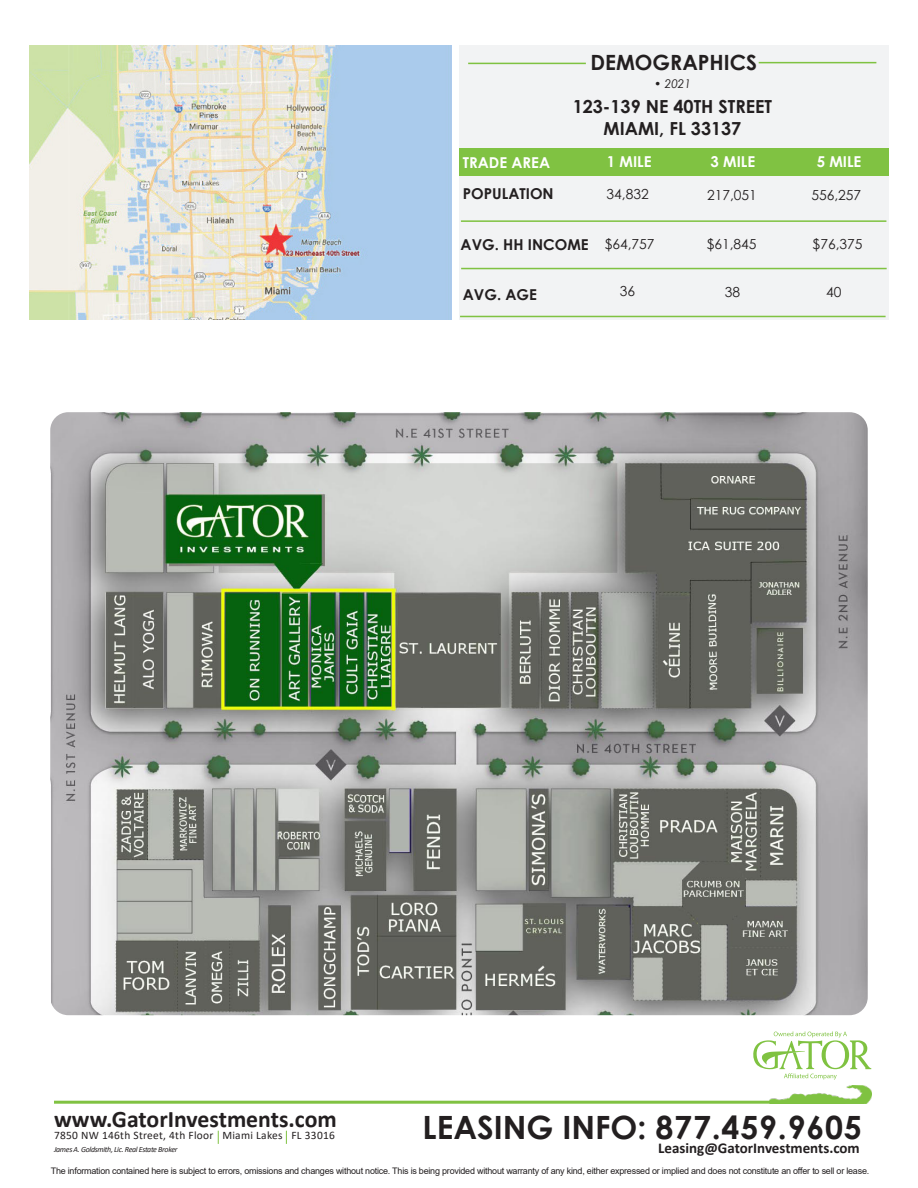
<style>
.page{position:relative;width:918px;height:1188px;background:#fff}
.page>*{position:absolute;margin:0;border:0;box-sizing:border-box;transform-origin:0 0}
.t1{font:700 32.1px "Century Gothic";color:#231f20}
.t2{font:700 23.7px "Calibri";color:#231f20}
.t3{font:700 21px "Century Gothic";color:#231f20}
.t4{font:700 18px "Century Gothic";color:#231f20}
.t5{font:700 15px "Century Gothic";color:#231f20}
.t6{font:700 15px "Calibri";color:#231f20}
.t7{font:700 15px "Century Gothic";color:#fff}
.t8{font:13.8px "Century Gothic";color:#231f20}
.t9{font:italic 12px "Century Gothic";color:#231f20}
.t10{font:11.4px "Calibri";letter-spacing:.025em;color:#231f20}
.t11{font:9px "Arial";letter-spacing:-.025em;color:#231f20}
.t12{font:italic 7.95px "Calibri";letter-spacing:-.04em;color:#231f20}
</style>
<div class="page">
<img style="left:50px;top:412px;width:818px;height:603px">
<div style="left:459px;top:45px;width:429px;height:274px;background:#f2f3f4"></div>
<div style="left:459px;top:149px;width:429px;height:27px;background:#80c242"></div>
<hr style="left:759px;top:62px;width:117px;height:1px;background:#7fc241">
<hr style="left:461px;top:220px;width:425px;height:2px;background:#80c242">
<hr style="left:461px;top:268px;width:426px;height:1px;background:#80c242">
<hr style="left:460px;top:316px;width:426px;height:1px;background:#80c242">
<hr style="left:468px;top:63px;width:118px;height:1px;background:#7fc241">
<hr style="left:54px;top:1101px;width:810px;height:3px;background:#80c242">
<svg style="left:218px;top:1131px;width:1px;height:13px"></svg>
<svg style="left:286px;top:1131px;width:1px;height:13px"></svg>
<img style="left:770px;top:1085px;width:102px;height:18px">
<svg style="left:753px;top:1031px;width:119px;height:49px"></svg>
<img style="left:30px;top:45px;width:422px;height:274px">
<p class="t3" style="left:590px;top:46px;width:168px">DEMOGRAPHICS</p>
<p class="t9" style="left:654px;top:75px;width:39px">• 2021</p>
<p class="t4" style="left:573px;top:93px;width:201px">123-139 NE 40TH STREET</p>
<p class="t4" style="left:604px;top:115px;width:139px">MIAMI, FL 33137</p>
<p class="t7" style="left:463px;top:151px;width:89px">TRADE AREA</p>
<p class="t7" style="left:607px;top:150px;width:46px">1 MILE</p>
<p class="t7" style="left:711px;top:150px;width:46px">3 MILE</p>
<p class="t7" style="left:817px;top:150px;width:46px">5 MILE</p>
<p class="t5" style="left:463px;top:183px;width:92px">POPULATION</p>
<p class="t5" style="left:461px;top:233px;width:130px">AVG. HH INCOME</p>
<p class="t5" style="left:463px;top:283px;width:76px">AVG. AGE</p>
<p class="t8" style="left:607px;top:185px;width:44px">34,832</p>
<p class="t8" style="left:605px;top:234px;width:51px">$64,757</p>
<p class="t8" style="left:620px;top:282px;width:17px">36</p>
<p class="t8" style="left:707px;top:186px;width:51px">217,051</p>
<p class="t8" style="left:707px;top:234px;width:51px">$61,845</p>
<p class="t8" style="left:725px;top:283px;width:17px">38</p>
<p class="t8" style="left:811px;top:186px;width:51px">556,257</p>
<p class="t8" style="left:813px;top:234px;width:51px">$76,375</p>
<p class="t8" style="left:826px;top:283px;width:17px">40</p>
<p class="t2" style="left:54px;top:1102px;width:284px">www.GatorInvestments.com</p>
<p class="t10" style="left:54px;top:1128px;width:282px">7850 NW 146th Street, 4th Floor Miami Lakes FL 33016</p>
<p class="t12" style="left:54px;top:1144px;width:125px">James A. Goldsmith, Lic. Real Estate Broker</p>
<p class="t6" style="left:658px;top:1138px;width:203px">Leasing@GatorInvestments.com</p>
<p class="t1" style="left:423px;top:1103px;width:441px">LEASING INFO: 877.459.9605</p>
<p class="t11" style="left:51px;top:1165px;width:820px">The information contained here is subject to errors, omissions and changes without notice. This is being provided without warranty of any kind, either expressed or implied and does not constitute an offer to sell or lease.</p>
</div>
